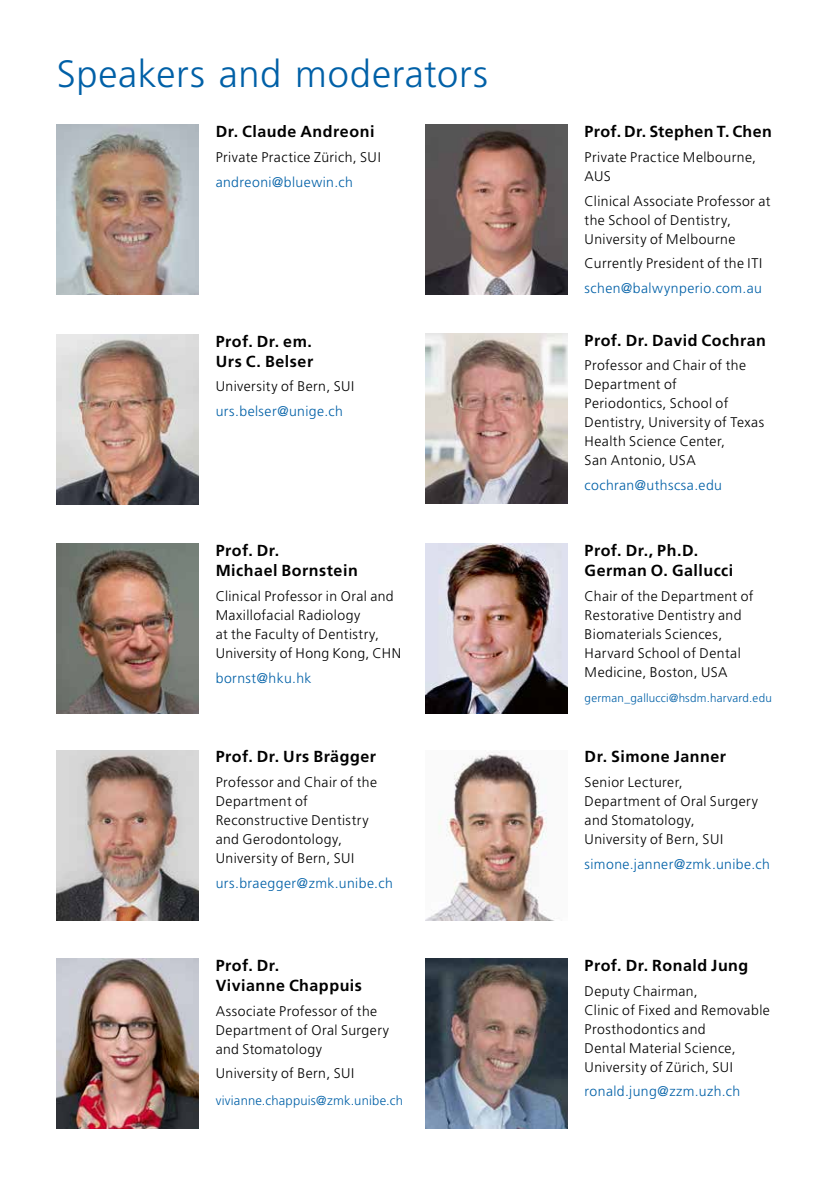
<style>
.page{position:relative;width:840px;height:1191px;background:#fff}
.page>*{position:absolute;margin:0;border:0;box-sizing:border-box;transform-origin:0 0}
.t1{font:300 38px "Frutiger";letter-spacing:.015em;color:#0060a7}
.t2{font:700 16px/20px "Frutiger";letter-spacing:.035em;color:#000}
.t3{font:300 14px/19px "Frutiger";letter-spacing:.03em;color:#000}
.t4{font:300 14px "Frutiger";letter-spacing:.03em;color:#0060a7}
.t5{font:300 13px "Frutiger";letter-spacing:.015em;color:#0060a7}
.t6{font:300 11.6px "Frutiger";letter-spacing:.02em;color:#0060a7}
</style>
<div class="page">
<img style="left:57px;top:125px;width:141px;height:170px">
<img style="left:425px;top:543px;width:142px;height:171px">
<img style="left:425px;top:125px;width:142px;height:170px">
<img style="left:57px;top:958px;width:141px;height:170px">
<img style="left:425px;top:333px;width:142px;height:170px">
<img style="left:57px;top:334px;width:141px;height:170px">
<img style="left:425px;top:752px;width:130px;height:168px">
<img style="left:57px;top:750px;width:141px;height:170px">
<img style="left:57px;top:543px;width:141px;height:171px">
<img style="left:425px;top:958px;width:142px;height:170px">
<h1 class="t1" style="left:57px;top:52px;width:432px">Speakers and moderators</h1>
<p class="t2" style="left:215px;top:122px;width:160px">Dr. Claude Andreoni</p>
<p class="t3" style="left:215px;top:148px;width:166px">Private Practice Zürich, SUI</p>
<p class="t4" style="left:215px;top:174px;width:139px">andreoni@bluewin.ch</p>
<p class="t2" style="left:215px;top:331px;width:99px">Prof. Dr. em.<br>Urs C. Belser</p>
<p class="t3" style="left:215px;top:377px;width:140px">University of Bern, SUI</p>
<p class="t4" style="left:215px;top:403px;width:129px">urs.belser@unige.ch</p>
<p class="t2" style="left:215px;top:540px;width:143px">Prof. Dr.<br>Michael Bornstein</p>
<p class="t3" style="left:215px;top:586px;width:187px">Clinical Professor in Oral and<br>Maxillofacial Radiology<br>at the Faculty of Dentistry,<br>University of Hong Kong, CHN</p>
<p class="t4" style="left:215px;top:670px;width:97px">bornst@hku.hk</p>
<p class="t2" style="left:215px;top:747px;width:162px">Prof. Dr. Urs Brägger</p>
<p class="t3" style="left:215px;top:773px;width:163px">Professor and Chair of the<br>Department of<br>Reconstructive Dentistry and Gerodontology,<br>University of Bern, SUI</p>
<p class="t4" style="left:215px;top:875px;width:178px">urs.braegger@zmk.unibe.ch</p>
<p class="t2" style="left:215px;top:955px;width:148px">Prof. Dr.<br>Vivianne Chappuis</p>
<p class="t3" style="left:215px;top:1001px;width:175px">Associate Professor of the<br>Department of Oral Surgery and Stomatology</p>
<p class="t3" style="left:215px;top:1064px;width:140px">University of Bern, SUI</p>
<p class="t5" style="left:215px;top:1093px;width:189px">vivianne.chappuis@zmk.unibe.ch</p>
<p class="t2" style="left:584px;top:121px;width:189px">Prof. Dr. Stephen T. Chen</p>
<p class="t3" style="left:584px;top:147px;width:173px">Private Practice Melbourne,<br>AUS</p>
<p class="t3" style="left:584px;top:191px;width:187px">Clinical Associate Professor at the School of Dentistry,<br>University of Melbourne</p>
<p class="t3" style="left:584px;top:254px;width:179px">Currently President of the ITI</p>
<p class="t4" style="left:584px;top:280px;width:179px">schen@balwynperio.com.au</p>
<p class="t2" style="left:584px;top:330px;width:183px">Prof. Dr. David Cochran</p>
<p class="t3" style="left:584px;top:356px;width:181px">Professor and Chair of the<br>Department of<br>Periodontics, School of<br>Dentistry, University of Texas<br>Health Science Center,<br>San Antonio, USA</p>
<p class="t4" style="left:584px;top:477px;width:139px">cochran@uthscsa.edu</p>
<p class="t2" style="left:584px;top:540px;width:150px">Prof. Dr., Ph.D.<br>German O. Gallucci</p>
<p class="t3" style="left:584px;top:586px;width:170px">Chair of the Department of<br>Restorative Dentistry and<br>Biomaterials Sciences,<br>Harvard School of Dental<br>Medicine, Boston, USA</p>
<p class="t6" style="left:584px;top:691px;width:189px">german_gallucci@hsdm.harvard.edu</p>
<p class="t2" style="left:584px;top:747px;width:143px">Dr. Simone Janner</p>
<p class="t3" style="left:584px;top:773px;width:175px">Senior Lecturer,<br>Department of Oral Surgery and Stomatology,<br>University of Bern, SUI</p>
<p class="t4" style="left:584px;top:856px;width:187px">simone.janner@zmk.unibe.ch</p>
<p class="t2" style="left:584px;top:955px;width:165px">Prof. Dr. Ronald Jung</p>
<p class="t3" style="left:584px;top:981px;width:187px">Deputy Chairman,<br>Clinic of Fixed and Removable<br>Prosthodontics and<br>Dental Material Science,<br>University of Zürich, SUI</p>
<p class="t4" style="left:584px;top:1083px;width:157px">ronald.jung@zzm.uzh.ch</p>
</div>
